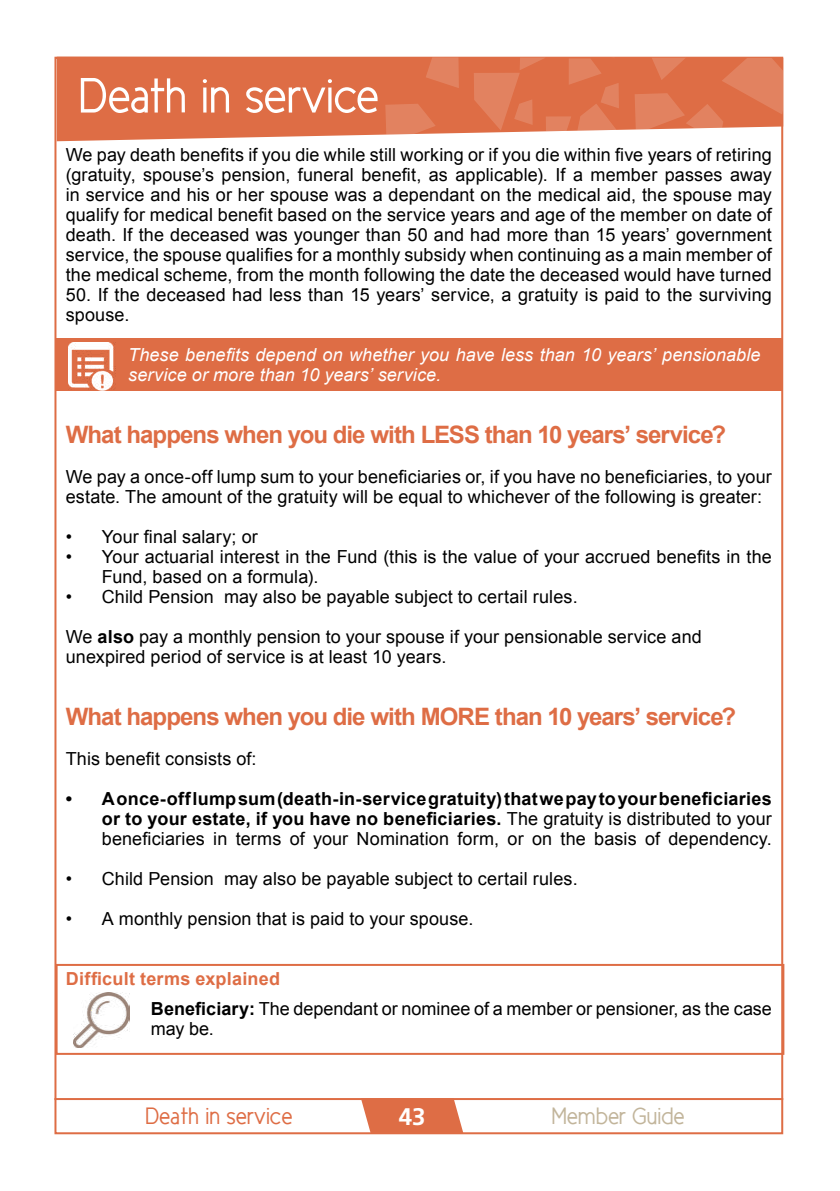
<style>
.page{position:relative;width:840px;height:1191px;background:#fff}
.page>*{position:absolute;margin:0;border:0;box-sizing:border-box;transform-origin:0 0}
.t1{font:50px "New Cicle Gordita";letter-spacing:-.015em;color:#fff}
.t2{font:700 24px "Arial";letter-spacing:-.04em;color:#de6d45}
.t3{font:24px "New Cicle Gordita";color:#de6d45}
.t4{font:24px "New Cicle Gordita";color:#c2b59b}
.t5{font:700 24px "Frutiger";color:#fff}
.t6{font:18px/20px "Arial";letter-spacing:.005em;color:#000}
.t7{font:700 18px/20px "Arial";letter-spacing:.015em;color:#000;text-align:justify}
.t8{font:italic 18px/20px "Arial";letter-spacing:.005em;color:#fff}
.s1{font-weight:700}
.s2{font-weight:400}
.s3{font-weight:700;color:#de6d45}
</style>
<div class="page">
<hr style="left:54px;top:1098px;width:728px;height:2px;background:#de6d45">
<svg style="left:361px;top:1100px;width:102px;height:33px"></svg>
<div style="left:57px;top:57px;width:416px;height:84px;background:#de6d45"></div>
<svg style="left:385px;top:104px;width:50px;height:37px"></svg>
<svg style="left:425px;top:57px;width:33px;height:31px"></svg>
<svg style="left:473px;top:57px;width:309px;height:84px"></svg>
<div style="left:57px;top:338px;width:725px;height:52px;background:#de6d45"></div>
<img style="left:68px;top:342px;width:48px;height:49px">
<div style="left:56px;top:964px;width:728px;height:90px;border:2px solid #de6d45"></div>
<img style="left:74px;top:992px;width:55px;height:56px">
<h1 class="t1" style="left:79px;top:69px;width:301px">Death in service</h1>
<p class="t6" style="left:66px;top:145px;width:707px;text-align:justify">We pay death benefits if you die while still working or if you die within five years of retiring (gratuity, spouse’s pension, funeral benefit, as applicable). If a member passes away in service and his or her spouse was a dependant on the medical aid, the spouse may qualify for medical benefit based on the service years and age of the member on date of death. If the deceased was younger than 50 and had more than 15 years’ government service, the spouse qualifies for a monthly subsidy when continuing as a main member of the medical scheme, from the month following the date the deceased would have turned</p>
<p class="t6" style="left:66px;top:285px;width:707px">50. If the deceased had less than 15 years’ service, a gratuity is paid to the surviving spouse.</p>
<p class="t8" style="left:128px;top:345px;width:633px">These benefits depend on whether you have less than 10 years’ pensionable service or more than 10 years’ service.</p>
<h2 class="t2" style="left:66px;top:419px;width:661px">What happens when you die with LESS than 10 years’ service?</h2>
<p class="t6" style="left:66px;top:467px;width:707px">We pay a once-off lump sum to your beneficiaries or, if you have no beneficiaries, to your estate. The amount of the gratuity will be equal to whichever of the following is greater:</p>
<p class="t6" style="left:66px;top:527px;width:193px">• Your final salary; or</p>
<p class="t6" style="left:102px;top:547px;width:671px;text-indent:-36px">• Your actuarial interest in the Fund (this is the value of your accrued benefits in the<br>Fund, based on a formula).</p>
<p class="t6" style="left:66px;top:587px;width:513px">• Child Pension may also be payable subject to certail rules.</p>
<p class="t6" style="left:66px;top:627px;width:637px">We <span class="s1">also</span> pay a monthly pension to your spouse if your pensionable service and unexpired period of service is at least 10 years.</p>
<h2 class="t2" style="left:66px;top:701px;width:671px">What happens when you die with MORE than 10 years’ service?</h2>
<p class="t6" style="left:66px;top:749px;width:192px">This benefit consists of:</p>
<p class="t7" style="left:102px;top:789px;width:671px;text-indent:-36px">• A once-off lump sum (death-in-service gratuity) that we pay to your beneficiaries or to your estate, if you have no beneficiaries. <span class="s2">The gratuity is distributed to your beneficiaries in terms of your Nomination form, or on the basis of dependency.</span></p>
<p class="t6" style="left:66px;top:869px;width:513px">• Child Pension may also be payable subject to certail rules.</p>
<p class="t6" style="left:66px;top:909px;width:409px">• A monthly pension that is paid to your spouse.</p>
<p class="t6" style="left:151px;top:964px;width:622px;line-height:30px;text-indent:-85px"><span class="s3">Difficult terms explained<br></span><span class="s1">Beneficiary:</span> The dependant or nominee of a member or pensioner, as the case</p>
<p class="t6" style="left:151px;top:1019px;width:64px">may be.</p>
<h2 class="t3" style="left:146px;top:1103px;width:148px">Death in service</h2>
<h2 class="t5" style="left:398px;top:1102px;width:28px">43</h2>
<h2 class="t4" style="left:551px;top:1103px;width:134px">Member Guide</h2>
</div>
